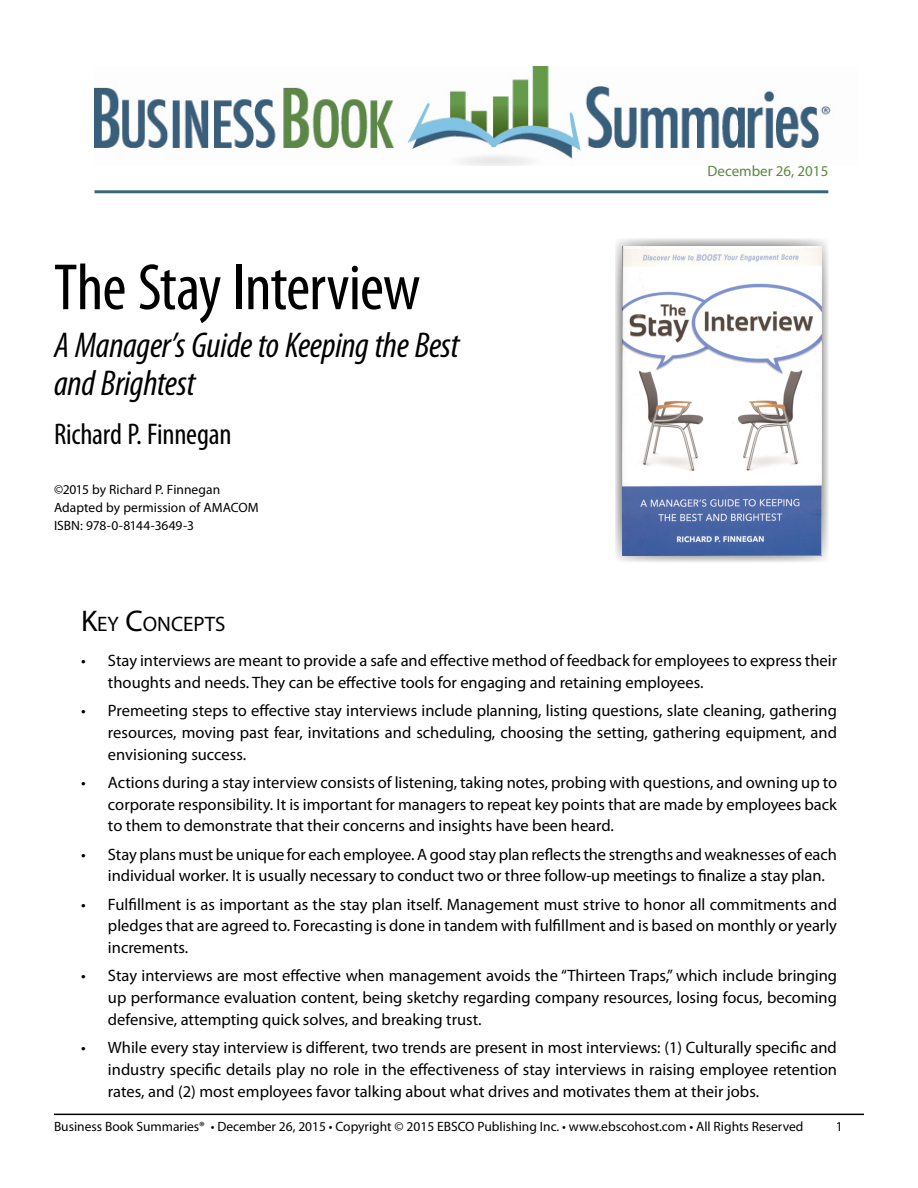
<style>
.page{position:relative;width:918px;height:1188px;background:#fff}
.page>*{position:absolute;margin:0;border:0;box-sizing:border-box;transform-origin:0 0}
.t1{font:condensed 66px "Myriad Pro";letter-spacing:-.015em;color:#000}
.t2{font:italic condensed 36px/37.5px "Myriad Pro";letter-spacing:-.01em;color:#000}
.t3{font:condensed 30px "Myriad Pro";letter-spacing:-.005em;color:#000}
.t4{font:21px "Myriad Pro";color:#000}
.t5{font:16.5px/21.8px "Myriad Pro";color:#000;text-align:justify}
.t6{font:15px "Myriad Pro";color:#5b8843}
.t7{font:13.5px/18px "Myriad Pro";color:#000}
.s1{font-size:30px}
</style>
<div class="page">
<img style="left:94px;top:67px;width:737px;height:98px">
<hr style="left:94px;top:190px;width:734px;height:3px;background:#35687e">
<hr style="left:54px;top:1114px;width:810px;height:1px;background:#000">
<svg style="left:615px;top:238px;width:213px;height:324px;background:#cbcccd"></svg>
<img style="left:623px;top:247px;width:199px;height:308px">
<h1 class="t1" style="left:54px;top:247px;width:368px">The Stay Interview</h1>
<h2 class="t2" style="left:54px;top:326px;width:407px">A Manager’s Guide to Keeping the Best and Brightest</h2>
<h3 class="t3" style="left:54px;top:416px;width:179px">Richard P. Finnegan</h3>
<p class="t7" style="left:54px;top:480px;width:206px">©2015 by Richard P. Finnegan<br>Adapted by permission of AMACOM<br>ISBN: 978-0-8144-3649-3</p>
<p class="t6" style="left:708px;top:162px;width:122px">December 26, 2015</p>
<p class="t4" style="left:81px;top:611px;width:146px"><span class="s1">K</span>EY <span class="s1">C</span>ONCEPTS</p>
<p class="t5" style="left:108px;top:649px;width:731px;text-indent:-27px">• Stay interviews are meant to provide a safe and effective method of feedback for employees to express their thoughts and needs. They can be effective tools for engaging and retaining employees.</p>
<p class="t5" style="left:108px;top:699px;width:731px;text-indent:-27px">• Premeeting steps to effective stay interviews include planning, listing questions, slate cleaning, gathering resources, moving past fear, invitations and scheduling, choosing the setting, gathering equipment, and envisioning success.</p>
<p class="t5" style="left:108px;top:771px;width:731px;text-indent:-27px">• Actions during a stay interview consists of listening, taking notes, probing with questions, and owning up to corporate responsibility. It is important for managers to repeat key points that are made by employees back to them to demonstrate that their concerns and insights have been heard.</p>
<p class="t5" style="left:108px;top:843px;width:730px;text-indent:-27px">• Stay plans must be unique for each employee. A good stay plan reflects the strengths and weaknesses of each individual worker. It is usually necessary to conduct two or three follow-up meetings to finalize a stay plan.</p>
<p class="t5" style="left:108px;top:893px;width:731px;text-indent:-27px">• Fulfillment is as important as the stay plan itself. Management must strive to honor all commitments and pledges that are agreed to. Forecasting is done in tandem with fulfillment and is based on monthly or yearly increments.</p>
<p class="t5" style="left:108px;top:965px;width:731px;text-indent:-27px">• Stay interviews are most effective when management avoids the “Thirteen Traps,” which include bringing up performance evaluation content, being sketchy regarding company resources, losing focus, becoming defensive, attempting quick solves, and breaking trust.</p>
<p class="t5" style="left:108px;top:1036px;width:730px;text-indent:-27px">• While every stay interview is different, two trends are present in most interviews: (1) Culturally specific and industry specific details play no role in the effectiveness of stay interviews in raising employee retention rates, and (2) most employees favor talking about what drives and motivates them at their jobs.</p>
<p class="t7" style="left:54px;top:1117px;width:751px">Business Book Summaries® • December 26, 2015 • Copyright © 2015 EBSCO Publishing Inc. • www.ebscohost.com • All Rights Reserved</p>
<p class="t7" style="left:836px;top:1117px;width:8px">1</p>
</div>
